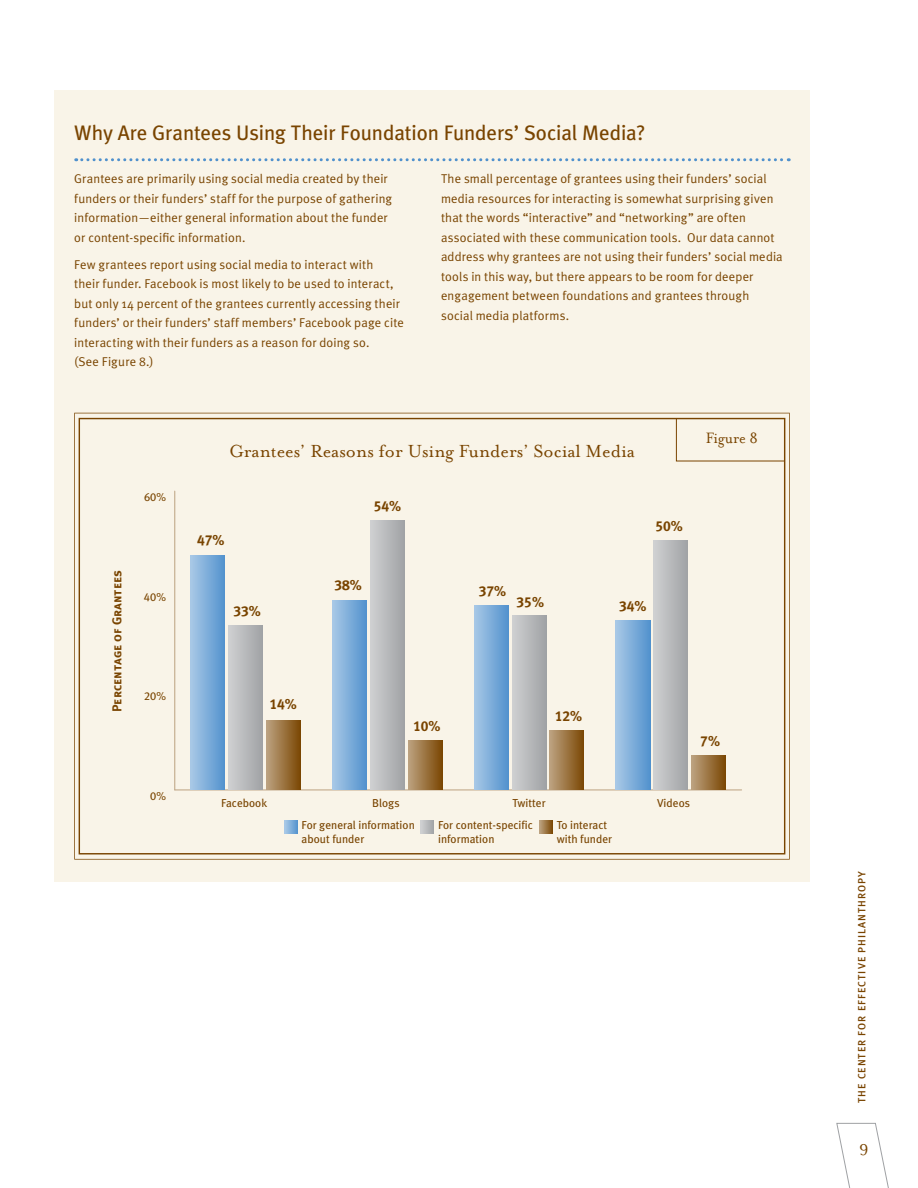
<style>
.page{position:relative;width:918px;height:1188px;background:#fff}
.page>*{position:absolute;margin:0;border:0;box-sizing:border-box;transform-origin:0 0}
.t1{font:21px "Meta Plus";letter-spacing:-.005em;color:#794400}
.t2{font:20.1px "Mrs Eaves Roman";color:#794400}
.t3{font:18px "Mrs Eaves Roman";color:#794400}
.t4{font:17.25px "Mrs Eaves Roman";color:#794400;scale:.92 1}
.t5{font:14.4px "Meta Plus Bold Caps";color:#794400}
.t6{font:12.9px "Meta Plus Bold Caps";color:#794400}
.t7{font:12.75px/19.5px "Meta Plus Normal";letter-spacing:.01em;color:#794400}
.t8{font:11.55px/13.8px "Meta Plus";color:#794400}
.t9{font:11.55px "Meta Plus Book Caps";color:#794400}
.t10{font:10.5px "Meta Plus Medium Caps";letter-spacing:.095em;color:#794400}
</style>
<div class="page">
<svg style="left:836px;top:1123px;width:53px;height:65px"></svg>
<div style="left:54px;top:90px;width:756px;height:792px;background:#f9f4e8"></div>
<svg style="left:76px;top:158px;width:713px;height:3px"></svg>
<svg style="left:74px;top:413px;width:716px;height:447px"></svg>
<svg style="left:79px;top:418px;width:706px;height:436px"></svg>
<svg style="left:676px;top:418px;width:109px;height:44px"></svg>
<hr style="left:175px;top:790px;width:567px;height:1px;background:#bca280">
<hr style="left:174px;top:491px;width:1px;height:299px;background:#bca280">
<div style="left:266px;top:720px;width:34px;height:70px;background:linear-gradient(to right,#bda382,#7e4c0a)"></div>
<div style="left:408px;top:740px;width:34px;height:50px;background:linear-gradient(to right,#bda381,#7e4b09)"></div>
<div style="left:550px;top:730px;width:34px;height:60px;background:linear-gradient(to right,#bca17f,#7d4a08)"></div>
<div style="left:692px;top:755px;width:34px;height:35px;background:linear-gradient(to right,#bba17e,#7c4906)"></div>
<div style="left:229px;top:626px;width:34px;height:164px;background:linear-gradient(to right,#cfd0d1,#a2a4a6)"></div>
<div style="left:370px;top:521px;width:34px;height:269px;background:linear-gradient(to right,#d0d1d2,#a3a5a7)"></div>
<div style="left:512px;top:616px;width:34px;height:174px;background:linear-gradient(to right,#cfd0d2,#a2a4a7)"></div>
<div style="left:654px;top:541px;width:34px;height:249px;background:linear-gradient(to right,#cfd0d1,#a2a4a6)"></div>
<div style="left:191px;top:556px;width:34px;height:234px;background:linear-gradient(to right,#a7c8e6,#5594ce)"></div>
<div style="left:333px;top:601px;width:34px;height:189px;background:linear-gradient(to right,#a6c7e6,#5593ce)"></div>
<div style="left:474px;top:606px;width:34px;height:184px;background:linear-gradient(to right,#a8c9e6,#5795cf)"></div>
<div style="left:616px;top:621px;width:34px;height:169px;background:linear-gradient(to right,#a8c8e6,#5694cf)"></div>
<svg style="left:285px;top:821px;width:13px;height:13px"></svg>
<svg style="left:421px;top:821px;width:13px;height:13px"></svg>
<svg style="left:539px;top:821px;width:13px;height:13px"></svg>
<h1 class="t1" style="left:74px;top:121px;width:573px">Why Are Grantees Using Their Foundation Funders’ Social Media?</h1>
<p class="t7" style="left:74px;top:169px;width:319px">Grantees are primarily using social media created by their funders or their funders’ staff for the purpose of gathering information—either general information about the funder or content-specific information.</p>
<p class="t7" style="left:74px;top:254px;width:331px">Few grantees report using social media to interact with<br>their funder. Facebook is most likely to be used to interact, but only 14 percent of the grantees currently accessing their funders’ or their funders’ staff members’ Facebook page cite interacting with their funders as a reason for doing so.<br>(See Figure 8.)</p>
<p class="t7" style="left:441px;top:169px;width:343px">The small percentage of grantees using their funders’ social media resources for interacting is somewhat surprising given that the words “interactive” and “networking” are often associated with these communication tools. Our data cannot address why grantees are not using their funders’ social media tools in this way, but there appears to be room for deeper engagement between foundations and grantees through social media platforms.</p>
<p class="t9" style="left:144px;top:490px;width:23px">60%</p>
<p class="t6" style="left:109px;top:712px;width:144px;rotate:-90deg">Percentage of Grantees</p>
<p class="t9" style="left:144px;top:590px;width:23px">40%</p>
<p class="t9" style="left:144px;top:690px;width:23px">20%</p>
<p class="t9" style="left:150px;top:789px;width:17px">0%</p>
<h2 class="t2" style="left:229px;top:441px;width:407px">Grantees’ Reasons for Using Funders’ Social Media</h2>
<p class="t5" style="left:197px;top:532px;width:29px">47%</p>
<p class="t5" style="left:233px;top:602px;width:29px">33%</p>
<p class="t5" style="left:374px;top:497px;width:29px">54%</p>
<p class="t5" style="left:334px;top:576px;width:29px">38%</p>
<p class="t5" style="left:479px;top:583px;width:29px">37%</p>
<p class="t5" style="left:517px;top:593px;width:29px">35%</p>
<p class="t5" style="left:656px;top:518px;width:29px">50%</p>
<p class="t5" style="left:619px;top:597px;width:29px">34%</p>
<h3 class="t4" style="left:706px;top:429px;width:58px">Figure 8</h3>
<p class="t5" style="left:269px;top:696px;width:29px">14%</p>
<p class="t5" style="left:413px;top:718px;width:29px">10%</p>
<p class="t5" style="left:555px;top:707px;width:29px">12%</p>
<p class="t5" style="left:700px;top:733px;width:21px">7%</p>
<p class="t8" style="left:221px;top:796px;width:47px">Facebook</p>
<p class="t8" style="left:372px;top:796px;width:29px">Blogs</p>
<p class="t8" style="left:512px;top:796px;width:35px">Twitter</p>
<p class="t8" style="left:657px;top:796px;width:34px">Videos</p>
<p class="t8" style="left:302px;top:818px;width:115px">For general information about funder</p>
<p class="t8" style="left:438px;top:818px;width:96px">For content-specific information</p>
<p class="t8" style="left:557px;top:818px;width:57px">To interact with funder</p>
<p class="t10" style="left:856px;top:1103px;width:234px;rotate:-90deg">THE CENTER FOR EFFECTIVE PHILANTHROPY</p>
<h3 class="t3" style="left:859px;top:1137px;width:11px">9</h3>
</div>
